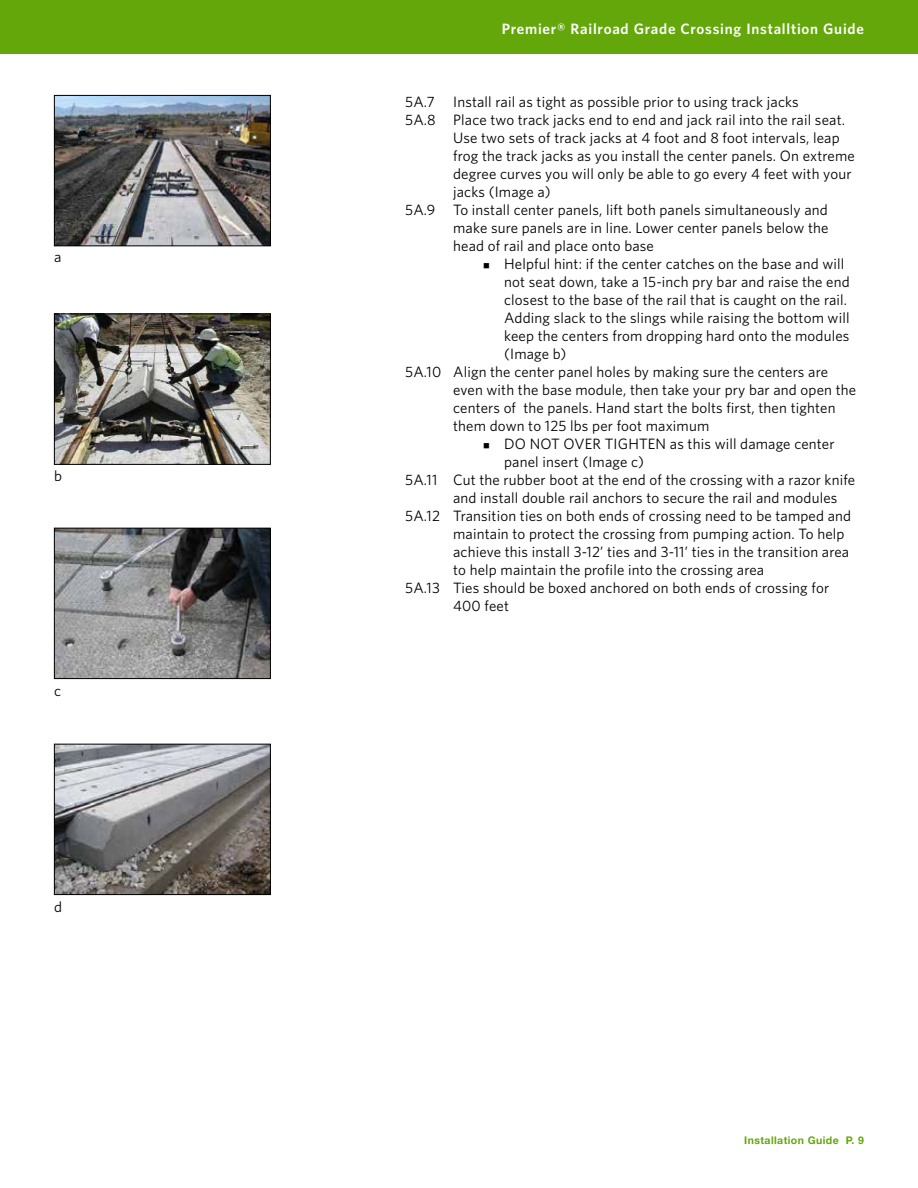
<style>
.page{position:relative;width:918px;height:1188px;background:#fff}
.page>*{position:absolute;margin:0;border:0;box-sizing:border-box;transform-origin:0 0}
.t1{font:15px "Whitney";letter-spacing:.01em;color:#000}
.t2{font:600 15px "Whitney";letter-spacing:.05em;color:#fff}
.t3{font:700 10.5px "Helvetica Neue";letter-spacing:.04em;color:#63a70a}
</style>
<div class="page">
<div style="left:0;top:0;width:918px;height:54px;background:#63a70a"></div>
<img style="left:56px;top:97px;width:213px;height:147px">
<div style="left:54px;top:95px;width:217px;height:151px;border:1px solid #000"></div>
<img style="left:56px;top:316px;width:213px;height:147px">
<div style="left:54px;top:314px;width:217px;height:151px;border:1px solid #000"></div>
<img style="left:56px;top:530px;width:213px;height:147px">
<div style="left:54px;top:528px;width:217px;height:151px;border:1px solid #000"></div>
<img style="left:56px;top:746px;width:213px;height:147px">
<div style="left:54px;top:744px;width:217px;height:151px;border:1px solid #000"></div>
<p class="t1" style="left:54px;top:247px;width:9px">a</p>
<p class="t1" style="left:54px;top:466px;width:9px">b</p>
<p class="t1" style="left:54px;top:681px;width:8px">c</p>
<p class="t1" style="left:54px;top:897px;width:9px">d</p>
<p class="t2" style="left:502px;top:19px;width:364px">Premier® Railroad Grade Crossing Installtion Guide</p>
<p class="t1" style="left:405px;top:92px;width:395px">5A.7 Install rail as tight as possible prior to using track jacks</p>
<p class="t1" style="left:405px;top:110px;width:441px">5A.8 Place two track jacks end to end and jack rail into the rail seat.</p>
<p class="t1" style="left:453px;top:128px;width:388px">Use two sets of track jacks at 4 foot and 8 foot intervals, leap</p>
<p class="t1" style="left:453px;top:146px;width:403px">frog the track jacks as you install the center panels. On extreme</p>
<p class="t1" style="left:453px;top:164px;width:400px">degree curves you will only be able to go every 4 feet with your</p>
<p class="t1" style="left:453px;top:182px;width:99px">jacks (Image a)</p>
<p class="t1" style="left:405px;top:200px;width:424px">5A.9 To install center panels, lift both panels simultaneously and</p>
<p class="t1" style="left:453px;top:218px;width:377px">make sure panels are in line. Lower center panels below the</p>
<p class="t1" style="left:453px;top:236px;width:202px">head of rail and place onto base</p>
<p class="t1" style="left:483px;top:254px;width:363px">■ Helpful hint: if the center catches on the base and will</p>
<p class="t1" style="left:504px;top:272px;width:347px">not seat down, take a 15-inch pry bar and raise the end</p>
<p class="t1" style="left:504px;top:290px;width:344px">closest to the base of the rail that is caught on the rail.</p>
<p class="t1" style="left:504px;top:308px;width:347px">Adding slack to the slings while raising the bottom will</p>
<p class="t1" style="left:504px;top:326px;width:347px">keep the centers from dropping hard onto the modules</p>
<p class="t1" style="left:504px;top:344px;width:64px">(Image b)</p>
<p class="t1" style="left:405px;top:362px;width:424px">5A.10 Align the center panel holes by making sure the centers are</p>
<p class="t1" style="left:453px;top:380px;width:405px">even with the base module, then take your pry bar and open the</p>
<p class="t1" style="left:453px;top:398px;width:384px">centers of the panels. Hand start the bolts first, then tighten</p>
<p class="t1" style="left:453px;top:416px;width:258px">them down to 125 lbs per foot maximum</p>
<p class="t1" style="left:483px;top:434px;width:353px">■ DO NOT OVER TIGHTEN as this will damage center</p>
<p class="t1" style="left:504px;top:452px;width:141px">panel insert (Image c)</p>
<p class="t1" style="left:405px;top:470px;width:452px">5A.11 Cut the rubber boot at the end of the crossing with a razor knife</p>
<p class="t1" style="left:453px;top:488px;width:386px">and install double rail anchors to secure the rail and modules</p>
<p class="t1" style="left:405px;top:506px;width:448px">5A.12 Transition ties on both ends of crossing need to be tamped and</p>
<p class="t1" style="left:453px;top:524px;width:393px">maintain to protect the crossing from pumping action. To help</p>
<p class="t1" style="left:453px;top:542px;width:398px">achieve this install 3-12’ ties and 3-11’ ties in the transition area</p>
<p class="t1" style="left:453px;top:560px;width:313px">to help maintain the profile into the crossing area</p>
<p class="t1" style="left:405px;top:578px;width:426px">5A.13 Ties should be boxed anchored on both ends of crossing for</p>
<p class="t1" style="left:453px;top:596px;width:57px">400 feet</p>
<p class="t3" style="left:744px;top:1132px;width:121px">Installation Guide P. 9</p>
</div>
